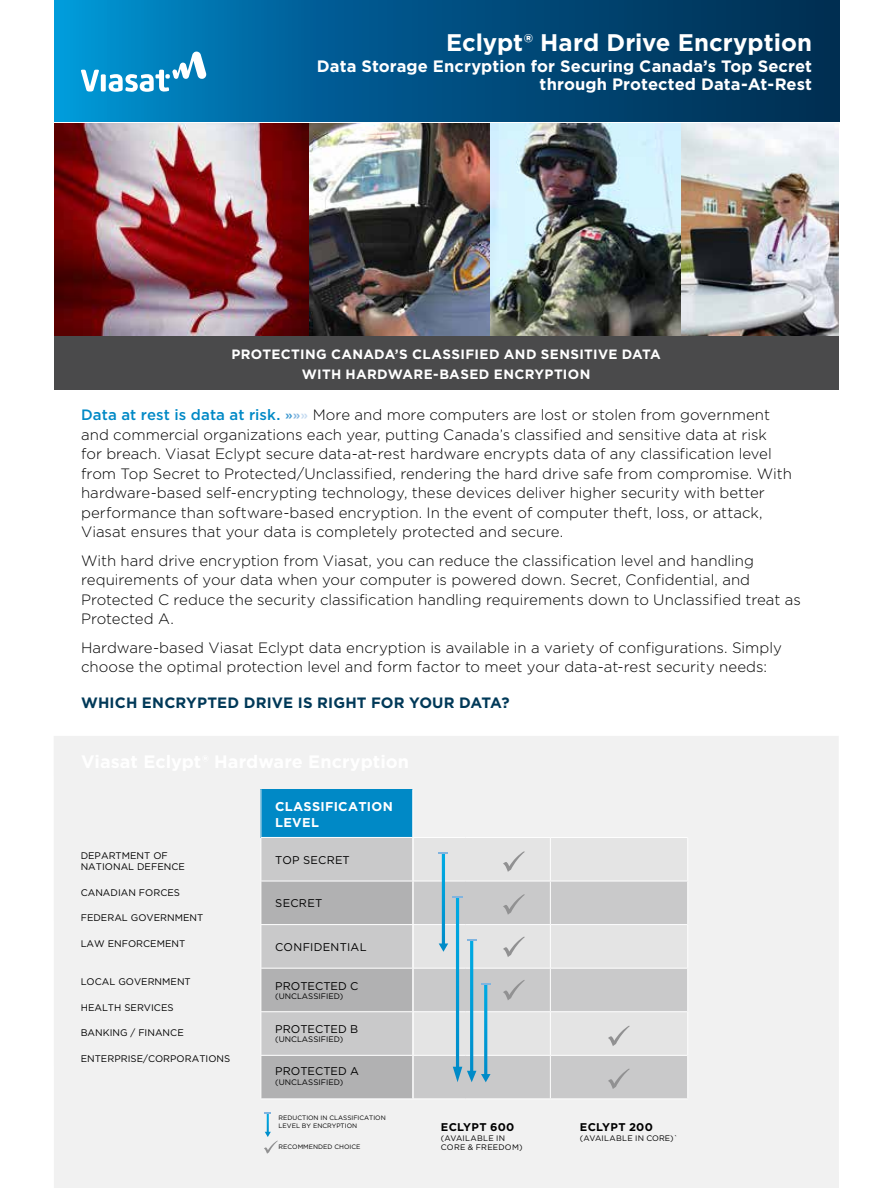
<style>
.page{position:relative;width:893px;height:1188px;background:#fff}
.page>*{position:absolute;margin:0;border:0;box-sizing:border-box;transform-origin:0 0}
.t1{font:700 24px "Gotham";color:#fff}
.t2{font:700 16.5px/18px "Gotham";letter-spacing:.005em;color:#fff;text-align:right}
.t3{font:300 15px/19.5px "Gotham";color:#000}
.t4{font:700 15px "Gotham";letter-spacing:.01em;color:#003958}
.t5{font:700 13.5px/19.5px "Gotham";letter-spacing:.025em;color:#fff;text-align:center}
.t6{font:700 12.75px/15.3px "Gotham";letter-spacing:.02em;color:#fff}
.t7{font:11.25px "Gotham";color:#000}
.t8{font:700 11.25px "Gotham";letter-spacing:.02em;color:#000}
.t9{font:11.25px "Gotham";letter-spacing:.025em;color:#000}
.t10{font:11.25px "Gotham";letter-spacing:.03em;color:#000}
.t11{font:9.6px/11.6px "Gotham";color:#000}
.t12{font:7.95px "Gotham";color:#000}
.t13{font:7.95px/9.6px "Gotham";letter-spacing:.03em;color:#000}
.t14{font:7.95px "Gotham";letter-spacing:.025em;color:#000}
.t15{font:6.45px/7.6px "Gotham";color:#000}
.s1{font-weight:500;color:#0089c6}
.s2{font-family:"Trade Gothic LT Std Bd 2";font-weight:400;color:#3b97cf}
.s3{font-family:"Trade Gothic LT Std Bd 2";font-weight:400;color:#81b4df}
.s4{font-family:"Trade Gothic LT Std Bd 2";font-weight:400;color:#c5dbf1}
</style>
<div class="page">
<svg style="left:54px;top:0;width:785px;height:122px;background:#005486"></svg>
<svg style="left:81px;top:51px;width:126px;height:41px"></svg>
<div style="left:54px;top:736px;width:785px;height:452px;background:#f1f1f1"></div>
<img style="left:308px;top:124px;width:531px;height:212px">
<img style="left:54px;top:124px;width:254px;height:212px">
<div style="left:261px;top:789px;width:152px;height:48px;background:#0089c6"></div>
<div style="left:414px;top:838px;width:273px;height:42px;background:#e4e4e4"></div>
<svg style="left:261px;top:838px;width:151px;height:260px;background:#bdbdbe"></svg>
<svg style="left:414px;top:882px;width:273px;height:216px;fill:#c9c9ca"></svg>
<hr style="left:260px;top:838px;width:1px;height:43px;background:#fff">
<hr style="left:412px;top:838px;width:1px;height:43px;background:#fff">
<hr style="left:413px;top:838px;width:1px;height:43px;background:#fff">
<hr style="left:550px;top:838px;width:1px;height:43px;background:#fff">
<hr style="left:687px;top:838px;width:1px;height:43px;background:#fff">
<hr style="left:260px;top:881px;width:153px;height:1px;background:#fff">
<hr style="left:260px;top:881px;width:1px;height:43px;background:#fff">
<hr style="left:412px;top:881px;width:1px;height:43px;background:#fff">
<hr style="left:413px;top:881px;width:1px;height:43px;background:#fff">
<hr style="left:550px;top:881px;width:138px;height:1px;background:#fff">
<hr style="left:550px;top:881px;width:1px;height:43px;background:#fff">
<hr style="left:687px;top:881px;width:1px;height:43px;background:#fff">
<hr style="left:260px;top:924px;width:153px;height:1px;background:#fff">
<hr style="left:260px;top:925px;width:1px;height:43px;background:#fff">
<hr style="left:412px;top:925px;width:1px;height:43px;background:#fff">
<hr style="left:413px;top:924px;width:53px;height:1px;background:#fff">
<hr style="left:413px;top:925px;width:1px;height:43px;background:#fff">
<hr style="left:466px;top:924px;width:84px;height:1px;background:#fff">
<hr style="left:550px;top:924px;width:138px;height:1px;background:#fff">
<hr style="left:550px;top:925px;width:1px;height:43px;background:#fff">
<hr style="left:687px;top:925px;width:1px;height:43px;background:#fff">
<hr style="left:260px;top:968px;width:153px;height:1px;background:#fff">
<hr style="left:260px;top:969px;width:1px;height:42px;background:#fff">
<hr style="left:412px;top:969px;width:1px;height:42px;background:#fff">
<hr style="left:413px;top:968px;width:53px;height:1px;background:#fff">
<hr style="left:413px;top:969px;width:1px;height:42px;background:#fff">
<hr style="left:466px;top:968px;width:84px;height:1px;background:#fff">
<hr style="left:550px;top:968px;width:138px;height:1px;background:#fff">
<hr style="left:550px;top:969px;width:1px;height:42px;background:#fff">
<hr style="left:687px;top:969px;width:1px;height:42px;background:#fff">
<hr style="left:260px;top:1011px;width:153px;height:1px;background:#fff">
<hr style="left:260px;top:1012px;width:1px;height:43px;background:#fff">
<hr style="left:412px;top:1012px;width:1px;height:43px;background:#fff">
<hr style="left:413px;top:1011px;width:53px;height:1px;background:#fff">
<hr style="left:413px;top:1012px;width:1px;height:43px;background:#fff">
<hr style="left:466px;top:1011px;width:84px;height:1px;background:#fff">
<hr style="left:550px;top:1011px;width:138px;height:1px;background:#fff">
<hr style="left:550px;top:1012px;width:1px;height:43px;background:#fff">
<hr style="left:687px;top:1012px;width:1px;height:43px;background:#fff">
<hr style="left:260px;top:1055px;width:153px;height:1px;background:#fff">
<hr style="left:260px;top:1056px;width:1px;height:42px;background:#fff">
<hr style="left:412px;top:1056px;width:1px;height:42px;background:#fff">
<hr style="left:413px;top:1055px;width:53px;height:1px;background:#fff">
<hr style="left:413px;top:1056px;width:1px;height:42px;background:#fff">
<hr style="left:466px;top:1055px;width:84px;height:1px;background:#fff">
<hr style="left:550px;top:1055px;width:138px;height:1px;background:#fff">
<hr style="left:550px;top:1056px;width:1px;height:42px;background:#fff">
<hr style="left:687px;top:1056px;width:1px;height:42px;background:#fff">
<hr style="left:260px;top:1098px;width:153px;height:1px;background:#fff">
<hr style="left:413px;top:1098px;width:53px;height:1px;background:#fff">
<hr style="left:466px;top:1098px;width:84px;height:1px;background:#fff">
<hr style="left:550px;top:1098px;width:138px;height:1px;background:#fff">
<hr style="left:413px;top:837px;width:53px;height:1px;background:#fff">
<hr style="left:466px;top:837px;width:84px;height:1px;background:#fff">
<hr style="left:550px;top:837px;width:138px;height:1px;background:#fff">
<hr style="left:413px;top:881px;width:53px;height:1px;background:#fff">
<hr style="left:466px;top:881px;width:84px;height:1px;background:#fff">
<hr style="left:412px;top:789px;width:1px;height:48px;background:#fff">
<hr style="left:260px;top:837px;width:153px;height:1px;background:#fff">
<svg style="left:503px;top:851px;width:22px;height:21px"></svg>
<svg style="left:503px;top:894px;width:22px;height:21px"></svg>
<svg style="left:503px;top:937px;width:22px;height:20px"></svg>
<svg style="left:503px;top:980px;width:22px;height:20px"></svg>
<svg style="left:608px;top:1026px;width:22px;height:20px"></svg>
<svg style="left:608px;top:1068px;width:22px;height:21px"></svg>
<svg style="left:264px;top:1113px;width:14px;height:41px"></svg>
<svg style="left:439px;top:853px;width:52px;height:229px"></svg>
<div style="left:54px;top:336px;width:784px;height:54px;background:#4a4a4b"></div>
<h1 class="t1" style="left:446px;top:27px;width:367px">Eclypt® Hard Drive Encryption</h1>
<p class="t2" style="left:317px;top:57px;width:497px">Data Storage Encryption for Securing Canada’s Top Secret through Protected Data-At-Rest</p>
<p class="t5" style="left:231px;top:344px;width:431px">PROTECTING CANADA’S CLASSIFIED AND SENSITIVE DATA<br>WITH HARDWARE-BASED ENCRYPTION</p>
<p class="t3" style="left:81px;top:405px;width:712px"><span class="s1">Data at rest is data at risk.</span> <span class="s2">»</span><span class="s3">»</span><span class="s4">»</span> More and more computers are lost or stolen from government and commercial organizations each year, putting Canada’s classified and sensitive data at risk<br>for breach. Viasat Eclypt secure data-at-rest hardware encrypts data of any classification level from Top Secret to Protected/Unclassified, rendering the hard drive safe from compromise. With hardware-based self-encrypting technology, these devices deliver higher security with better performance than software-based encryption. In the event of computer theft, loss, or attack, Viasat ensures that your data is completely protected and secure.</p>
<p class="t3" style="left:81px;top:550px;width:721px">With hard drive encryption from Viasat, you can reduce the classification level and handling requirements of your data when your computer is powered down. Secret, Confidential, and Protected C reduce the security classification handling requirements down to Unclassified treat as Protected A.</p>
<p class="t3" style="left:81px;top:637px;width:702px">Hardware-based Viasat Eclypt data encryption is available in a variety of configurations. Simply choose the optimal protection level and form factor to meet your data-at-rest security needs:</p>
<p class="t4" style="left:81px;top:693px;width:430px">WHICH ENCRYPTED DRIVE IS RIGHT FOR YOUR DATA?</p>
<p class="t11" style="left:81px;top:849px;width:106px">DEPARTMENT OF<br>NATIONAL DEFENCE</p>
<p class="t11" style="left:81px;top:886px;width:101px">CANADIAN FORCES</p>
<p class="t11" style="left:81px;top:912px;width:124px">FEDERAL GOVERNMENT</p>
<p class="t11" style="left:81px;top:937px;width:106px">LAW ENFORCEMENT</p>
<p class="t11" style="left:81px;top:976px;width:112px">LOCAL GOVERNMENT</p>
<p class="t11" style="left:81px;top:1001px;width:94px">HEALTH SERVICES</p>
<p class="t11" style="left:81px;top:1027px;width:105px">BANKING / FINANCE</p>
<p class="t11" style="left:81px;top:1052px;width:151px">ENTERPRISE/CORPORATIONS</p>
<p class="t6" style="left:275px;top:799px;width:119px">CLASSIFICATION<br>LEVEL</p>
<p class="t10" style="left:275px;top:853px;width:76px">TOP SECRET</p>
<p class="t7" style="left:275px;top:896px;width:49px">SECRET</p>
<p class="t9" style="left:275px;top:940px;width:93px">CONFIDENTIAL</p>
<p class="t7" style="left:275px;top:978px;width:85px">PROTECTED C</p>
<p class="t12" style="left:275px;top:991px;width:70px">(UNCLASSIFIED)</p>
<p class="t7" style="left:275px;top:1021px;width:84px">PROTECTED B</p>
<p class="t12" style="left:275px;top:1034px;width:70px">(UNCLASSIFIED)</p>
<p class="t7" style="left:275px;top:1064px;width:85px">PROTECTED A</p>
<p class="t12" style="left:275px;top:1077px;width:70px">(UNCLASSIFIED)</p>
<p class="t15" style="left:279px;top:1114px;width:109px">REDUCTION IN CLASSIFICATION<br>LEVEL BY ENCRYPTION</p>
<p class="t15" style="left:279px;top:1143px;width:83px">RECOMMENDED CHOICE</p>
<p class="t8" style="left:441px;top:1120px;width:75px">ECLYPT 600</p>
<p class="t13" style="left:441px;top:1133px;width:83px">(AVAILABLE IN<br>CORE &amp; FREEDOM)</p>
<p class="t8" style="left:580px;top:1120px;width:74px">ECLYPT 200</p>
<p class="t14" style="left:580px;top:1133px;width:99px">(AVAILABLE IN CORE)`</p>
</div>
